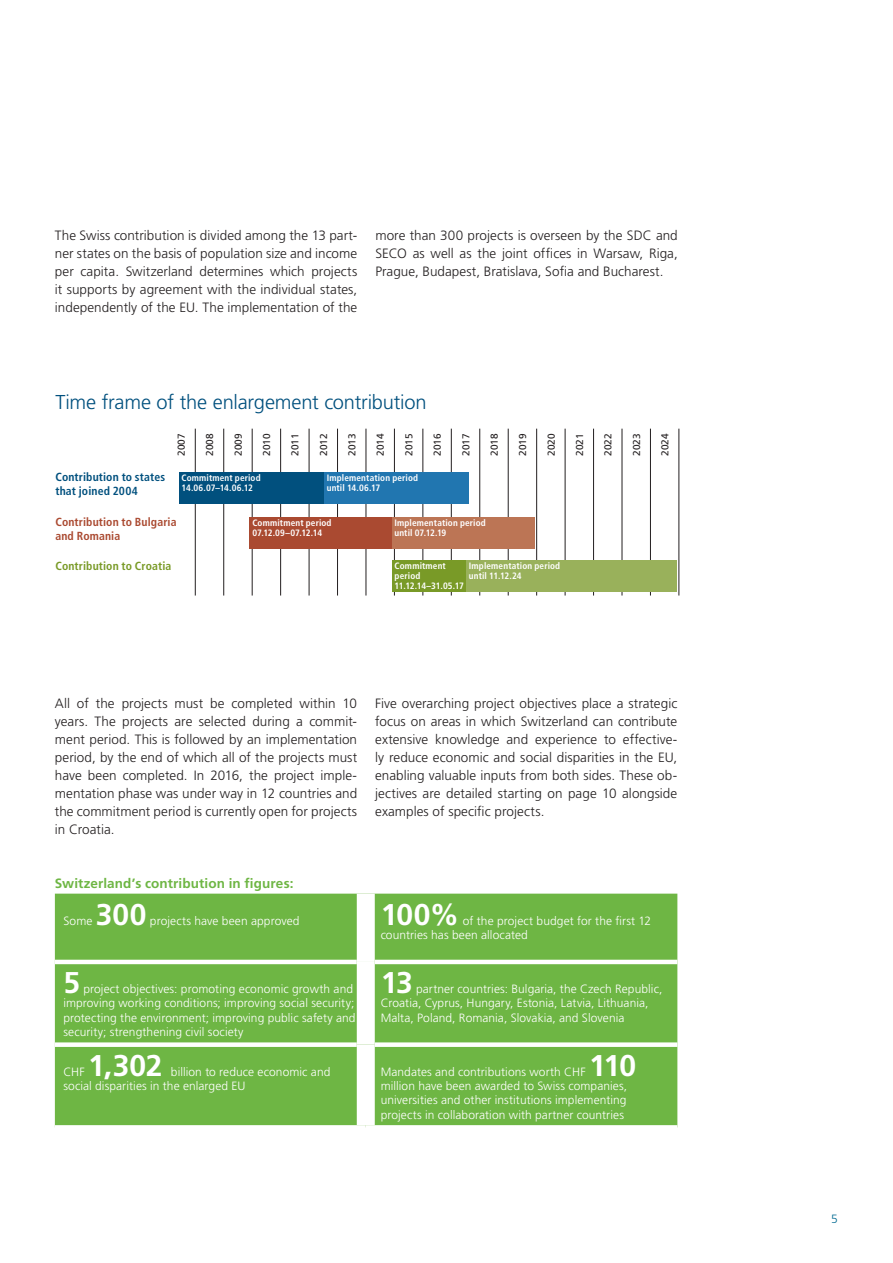
<style>
.page{position:relative;width:893px;height:1263px;background:#fff}
.page>*{position:absolute;margin:0;border:0;box-sizing:border-box;transform-origin:0 0}
.In_Zahlen{font:700 30px "Frutiger LT Pro";letter-spacing:-.01em;color:#fff}
.t1{font:300 20.1px "Frutiger LT Pro";letter-spacing:-.01em;color:#01507e}
._4_Lauftext_9pt{font:300 13.5px/18px "Frutiger LT Pro";letter-spacing:.005em;color:#231f20;text-align:justify}
.EB_in_Zahlen_Zwische{font:700 13.5px "Frutiger LT Pro";letter-spacing:.005em;color:#6eb644}
.In_Zahlen-2{font:300 12px/14.4px "Frutiger LT Pro";letter-spacing:.005em;color:#fff}
.t2{font:300 12px "Frutiger LT Pro";color:#006a91}
.t3{font:700 condensed 11.7px/14.1px "Frutiger LT Pro";letter-spacing:.01em;color:#01507e}
.t4{font:700 condensed 11.7px/14.1px "Frutiger LT Pro";letter-spacing:.01em;color:#aa4a31}
.t5{font:700 condensed 11.7px "Frutiger LT Pro";letter-spacing:.01em;color:#799a27}
.t6{font:10.05px "Frutiger LT Pro";color:#231f20}
.t7{font:700 condensed 9.15px/10.1px "Frutiger LT Pro";letter-spacing:.015em;color:#fff}
</style>
<div class="page">
<div style="left:55px;top:894px;width:622px;height:231px;background:#6eb644"></div>
<hr style="left:55px;top:960px;width:302px;height:4px;background:#fff">
<hr style="left:375px;top:960px;width:302px;height:4px;background:#fff">
<div style="left:55px;top:1042px;width:302px;height:5px;background:#fff"></div>
<div style="left:375px;top:1042px;width:302px;height:5px;background:#fff"></div>
<div style="left:357px;top:894px;width:18px;height:68px;background:#fff"></div>
<div style="left:357px;top:962px;width:18px;height:83px;background:#fff"></div>
<div style="left:357px;top:1045px;width:18px;height:80px;background:#fff"></div>
<hr style="left:195px;top:429px;width:1px;height:166px;background:#231f20">
<hr style="left:223px;top:429px;width:1px;height:166px;background:#231f20">
<hr style="left:252px;top:429px;width:1px;height:166px;background:#231f20">
<hr style="left:280px;top:429px;width:1px;height:166px;background:#231f20">
<hr style="left:309px;top:429px;width:1px;height:166px;background:#231f20">
<hr style="left:337px;top:429px;width:1px;height:166px;background:#231f20">
<hr style="left:366px;top:429px;width:1px;height:166px;background:#231f20">
<hr style="left:394px;top:429px;width:1px;height:166px;background:#231f20">
<hr style="left:423px;top:429px;width:1px;height:166px;background:#231f20">
<hr style="left:451px;top:429px;width:1px;height:166px;background:#231f20">
<hr style="left:479px;top:429px;width:1px;height:166px;background:#231f20">
<hr style="left:508px;top:429px;width:1px;height:166px;background:#231f20">
<hr style="left:536px;top:429px;width:1px;height:166px;background:#231f20">
<hr style="left:565px;top:429px;width:1px;height:166px;background:#231f20">
<hr style="left:593px;top:429px;width:1px;height:166px;background:#231f20">
<hr style="left:622px;top:429px;width:1px;height:166px;background:#231f20">
<hr style="left:650px;top:429px;width:1px;height:166px;background:#231f20">
<hr style="left:679px;top:429px;width:1px;height:166px;background:#231f20">
<div style="left:179px;top:472px;width:147px;height:32px;background:#01507e"></div>
<div style="left:250px;top:517px;width:142px;height:32px;background:#aa4a31"></div>
<div style="left:324px;top:472px;width:144px;height:32px;background:#2176b0"></div>
<div style="left:392px;top:517px;width:142px;height:32px;background:#bc7555"></div>
<div style="left:392px;top:560px;width:74px;height:32px;background:#799a27"></div>
<div style="left:466px;top:560px;width:210px;height:32px;background:#99b15b"></div>
<p class="_4_Lauftext_9pt" style="left:55px;top:226px;width:304px">The Swiss contribution is divided among the 13 part&shy;ner states on the basis of population size and income per capita. Switzerland determines which projects it supports by agreement with the individual states, independently of the EU. The implementation of the</p>
<p class="_4_Lauftext_9pt" style="left:375px;top:226px;width:304px">more than 300 projects is overseen by the SDC and SECO as well as the joint offices in Warsaw, Riga, Prague, Budapest, Bratislava, Sofia and Bucharest.</p>
<p class="t1" style="left:55px;top:390px;width:373px">Time frame of the enlargement contribution</p>
<p class="t6" style="left:175px;top:456px;width:24px;rotate:-90deg">2007</p>
<p class="t6" style="left:204px;top:456px;width:24px;rotate:-90deg">2008</p>
<p class="t6" style="left:232px;top:456px;width:24px;rotate:-90deg">2009</p>
<p class="t6" style="left:261px;top:456px;width:24px;rotate:-90deg">2010</p>
<p class="t6" style="left:289px;top:456px;width:24px;rotate:-90deg">2011</p>
<p class="t6" style="left:318px;top:456px;width:24px;rotate:-90deg">2012</p>
<p class="t6" style="left:346px;top:456px;width:24px;rotate:-90deg">2013</p>
<p class="t6" style="left:375px;top:456px;width:24px;rotate:-90deg">2014</p>
<p class="t6" style="left:403px;top:456px;width:24px;rotate:-90deg">2015</p>
<p class="t6" style="left:431px;top:456px;width:24px;rotate:-90deg">2016</p>
<p class="t6" style="left:460px;top:456px;width:24px;rotate:-90deg">2017</p>
<p class="t6" style="left:488px;top:456px;width:24px;rotate:-90deg">2018</p>
<p class="t6" style="left:517px;top:456px;width:24px;rotate:-90deg">2019</p>
<p class="t6" style="left:545px;top:456px;width:24px;rotate:-90deg">2020</p>
<p class="t6" style="left:574px;top:456px;width:24px;rotate:-90deg">2021</p>
<p class="t6" style="left:602px;top:456px;width:24px;rotate:-90deg">2022</p>
<p class="t6" style="left:631px;top:456px;width:24px;rotate:-90deg">2023</p>
<p class="t6" style="left:659px;top:456px;width:24px;rotate:-90deg">2024</p>
<p class="t7" style="left:182px;top:473px;width:81px">Commitment period<br>14.06.07–14.06.12</p>
<p class="t7" style="left:327px;top:473px;width:93px">Implementation period until 14.06.17</p>
<p class="t7" style="left:394px;top:518px;width:93px">Implementation period until 07.12.19</p>
<p class="t3" style="left:55px;top:470px;width:111px">Contribution to states that joined 2004</p>
<p class="t4" style="left:55px;top:514px;width:123px">Contribution to Bulgaria and Romania</p>
<p class="t5" style="left:55px;top:559px;width:117px">Contribution to Croatia</p>
<p class="t7" style="left:252px;top:518px;width:81px">Commitment period<br>07.12.09–07.12.14</p>
<p class="t7" style="left:395px;top:561px;width:71px">Commitment period<br>11.12.14–31.05.17</p>
<p class="t7" style="left:469px;top:561px;width:93px">Implementation period until 11.12.24</p>
<p class="_4_Lauftext_9pt" style="left:55px;top:694px;width:304px">All of the projects must be completed within 10 years. The projects are selected during a commit&shy;ment period. This is followed by an implementation period, by the end of which all of the projects must have been completed. In 2016, the project imple&shy;mentation phase was under way in 12 countries and the commitment period is currently open for projects in Croatia.</p>
<p class="_4_Lauftext_9pt" style="left:375px;top:694px;width:304px">Five overarching project objectives place a strategic focus on areas in which Switzerland can contribute extensive knowledge and experience to effective&shy;ly reduce economic and social disparities in the EU, enabling valuable inputs from both sides. These ob&shy;jectives are detailed starting on page 10 alongside examples of specific projects.</p>
<p class="EB_in_Zahlen_Zwische" style="left:55px;top:875px;width:240px">Switzerland’s contribution in figures:</p>
<p class="In_Zahlen-2" style="left:63px;top:913px;width:31px">Some</p>
<p class="In_Zahlen" style="left:96px;top:896px;width:52px">300</p>
<p class="In_Zahlen-2" style="left:150px;top:913px;width:151px">projects have been approved</p>
<p class="In_Zahlen" style="left:381px;top:896px;width:80px">100%</p>
<p class="In_Zahlen-2" style="left:381px;top:913px;width:272px;text-indent:82px">of the project budget for the first 12 countries has been allocated</p>
<p class="In_Zahlen" style="left:63px;top:965px;width:18px">5</p>
<p class="In_Zahlen-2" style="left:63px;top:982px;width:294px;text-indent:20px">project objectives: promoting economic growth and improving working conditions; improving social security; protecting the environment; improving public safety and security; strengthening civil society</p>
<p class="In_Zahlen" style="left:381px;top:965px;width:34px">13</p>
<p class="In_Zahlen-2" style="left:381px;top:982px;width:283px;text-indent:35px">partner countries: Bulgaria, the Czech Republic,<br>Croatia, Cyprus, Hungary, Estonia, Latvia, Lithuania,<br>Malta, Poland, Romania, Slovakia, and Slovenia</p>
<p class="In_Zahlen" style="left:88px;top:1047px;width:76px">1,302</p>
<p class="In_Zahlen" style="left:589px;top:1047px;width:49px">110</p>
<p class="In_Zahlen-2" style="left:381px;top:1079px;width:248px;text-align:justify">million have been awarded to Swiss companies, universities and other institutions implementing projects in collaboration with partner countries</p>
<p class="In_Zahlen-2" style="left:63px;top:1064px;width:269px;text-indent:108px">billion to reduce economic and social disparities in the enlarged EU</p>
<p class="In_Zahlen-2" style="left:381px;top:1064px;width:206px">Mandates and contributions worth CHF</p>
<p class="In_Zahlen-2" style="left:63px;top:1064px;width:23px">CHF</p>
<p class="t2" style="left:831px;top:1211px;width:8px">5</p>
</div>
